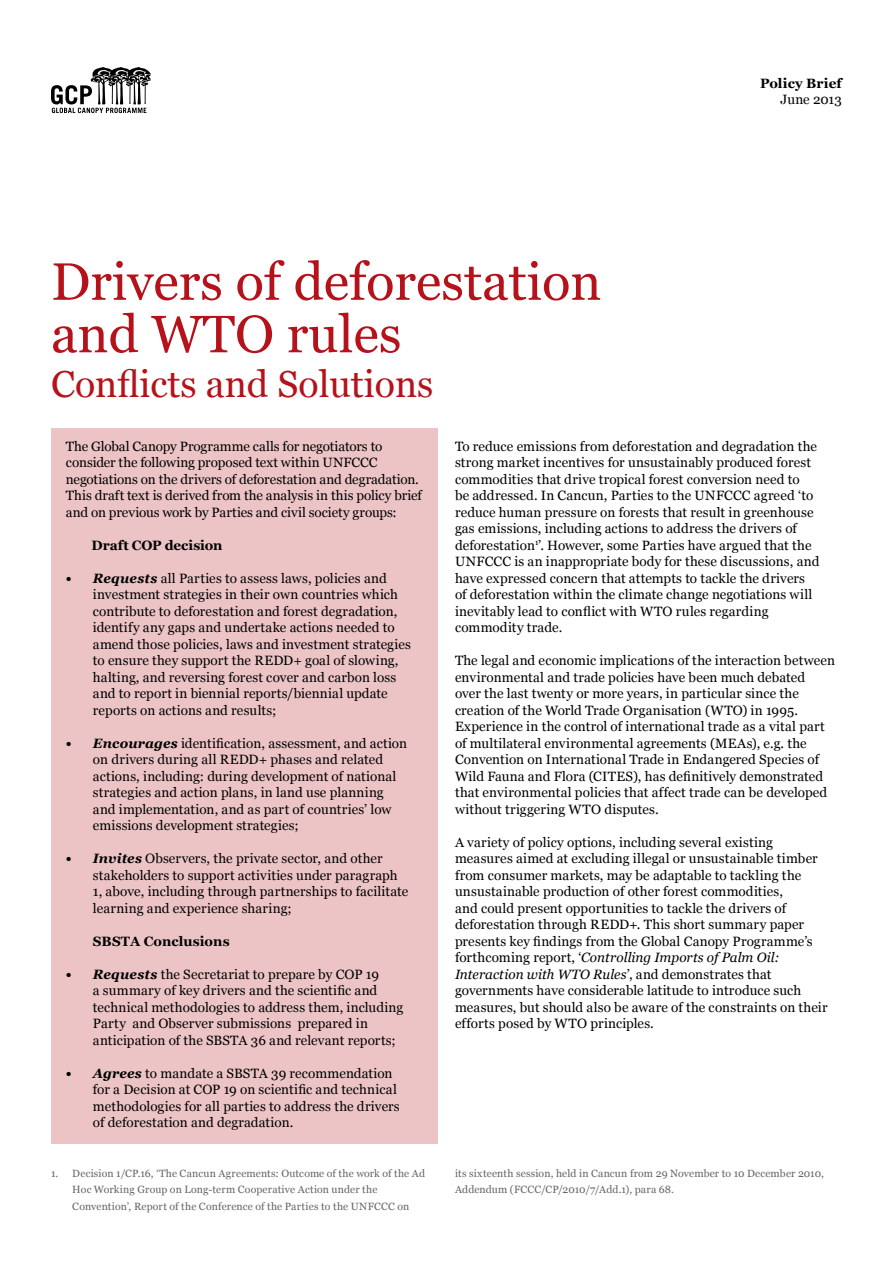
<style>
.page{position:relative;width:893px;height:1263px;background:#fff}
.page>*{position:absolute;margin:0;border:0;box-sizing:border-box;transform-origin:0 0}
.t1{font:52.5px/52.5px "Georgia";color:#b5121b}
.t2{font:37.5px "Georgia";color:#b5121b}
.t3{font:13.5px/16.5px "Georgia";letter-spacing:.01em;color:#000}
.t4{font:700 13.5px "Georgia";color:#000}
.t5{font:10.5px/16.5px "Georgia";letter-spacing:.01em;color:#636466}
.s1{font-weight:700;font-style:italic}
.s2{font-style:italic}
</style>
<div class="page">
<div style="left:51px;top:428px;width:387px;height:716px;background:#ecc4c6"></div>
<svg style="left:51px;top:67px;width:100px;height:46px"></svg>
<p class="t4" style="left:760px;top:74px;width:83px">Policy Brief</p>
<h1 class="t1" style="left:51px;top:257px;width:552px">Drivers of deforestation and WTO rules</h1>
<h2 class="t2" style="left:51px;top:362px;width:384px">Conflicts and Solutions</h2>
<p class="t3" style="left:781px;top:92px;width:63px">June 2013</p>
<p class="t3" style="left:66px;top:438px;width:358px">The Global Canopy Programme calls for negotiators to consider the following proposed text within UNFCCC negotiations on the drivers of deforestation and degradation.<br>This draft text is derived from the analysis in this policy brief and on previous work by Parties and civil society groups:</p>
<p class="t4" style="left:91px;top:536px;width:132px">Draft COP decision</p>
<p class="t3" style="left:93px;top:570px;width:320px;text-indent:-27px"><span class="s1">• Requests</span> all Parties to assess laws, policies and investment strategies in their own countries which contribute to deforestation and forest degradation, identify any gaps and undertake actions needed to amend those policies, laws and investment strategies to ensure they support the REDD+ goal of slowing, halting, and reversing forest cover and carbon loss and to report in biennial reports/biennial update reports on actions and results;</p>
<p class="t3" style="left:93px;top:735px;width:316px;text-indent:-27px"><span class="s1">• Encourages</span> identification, assessment, and action on drivers during all REDD+ phases and related actions, including: during development of national strategies and action plans, in land use planning and implementation, and as part of countries’ low emissions development strategies;</p>
<p class="t3" style="left:93px;top:851px;width:317px;text-indent:-27px"><span class="s1">• Invites</span> Observers, the private sector, and other stakeholders to support activities under paragraph 1, above, including through partnerships to facilitate learning and experience sharing;</p>
<p class="t4" style="left:93px;top:932px;width:138px">SBSTA Conclusions</p>
<p class="t3" style="left:93px;top:966px;width:312px;text-indent:-27px"><span class="s1">• Requests</span> the Secretariat to prepare by COP 19<br>a summary of key drivers and the scientific and technical methodologies to address them, including Party and Observer submissions prepared in anticipation of the SBSTA 36 and relevant reports;</p>
<p class="t3" style="left:93px;top:1065px;width:308px;text-indent:-27px"><span class="s1">• Agrees</span> to mandate a SBSTA 39 recommendation for a Decision at COP 19 on scientific and technical methodologies for all parties to address the drivers of deforestation and degradation.</p>
<p class="t3" style="left:455px;top:438px;width:366px">To reduce emissions from deforestation and degradation the strong market incentives for unsustainably produced forest commodities that drive tropical forest conversion need to<br>be addressed. In Cancun, Parties to the UNFCCC agreed ‘to reduce human pressure on forests that result in greenhouse gas emissions, including actions to address the drivers of deforestation<sup>1</sup>’. However, some Parties have argued that the UNFCCC is an inappropriate body for these discussions, and have expressed concern that attempts to tackle the drivers of deforestation within the climate change negotiations will inevitably lead to conflict with WTO rules regarding commodity trade.</p>
<p class="t3" style="left:455px;top:653px;width:382px">The legal and economic implications of the interaction between environmental and trade policies have been much debated<br>over the last twenty or more years, in particular since the creation of the World Trade Organisation (WTO) in 1995.<br>Experience in the control of international trade as a vital part of multilateral environmental agreements (MEAs), e.g. the Convention on International Trade in Endangered Species of Wild Fauna and Flora (CITES), has definitively demonstrated that environmental policies that affect trade can be developed without triggering WTO disputes.</p>
<p class="t3" style="left:455px;top:834px;width:374px">A variety of policy options, including several existing measures aimed at excluding illegal or unsustainable timber from consumer markets, may be adaptable to tackling the unsustainable production of other forest commodities,<br>and could present opportunities to tackle the drivers of deforestation through REDD+. This short summary paper presents key findings from the Global Canopy Programme’s forthcoming report, ‘<span class="s2">Controlling Imports of Palm Oil:<br>Interaction with WTO Rules</span>’, and demonstrates that governments have considerable latitude to introduce such measures, but should also be aware of the constraints on their efforts posed by WTO principles.</p>
<p class="t5" style="left:72px;top:1165px;width:354px;text-indent:-21px">1. Decision 1/CP.16, ‘The Cancun Agreements: Outcome of the work of the Ad<br>Hoc Working Group on Long-term Cooperative Action under the<br>Convention’, Report of the Conference of the Parties to the UNFCCC on</p>
<p class="t5" style="left:455px;top:1165px;width:370px">its sixteenth session, held in Cancun from 29 November to 10 December 2010,<br>Addendum (FCCC/CP/2010/7/Add.1), para 68.</p>
</div>
